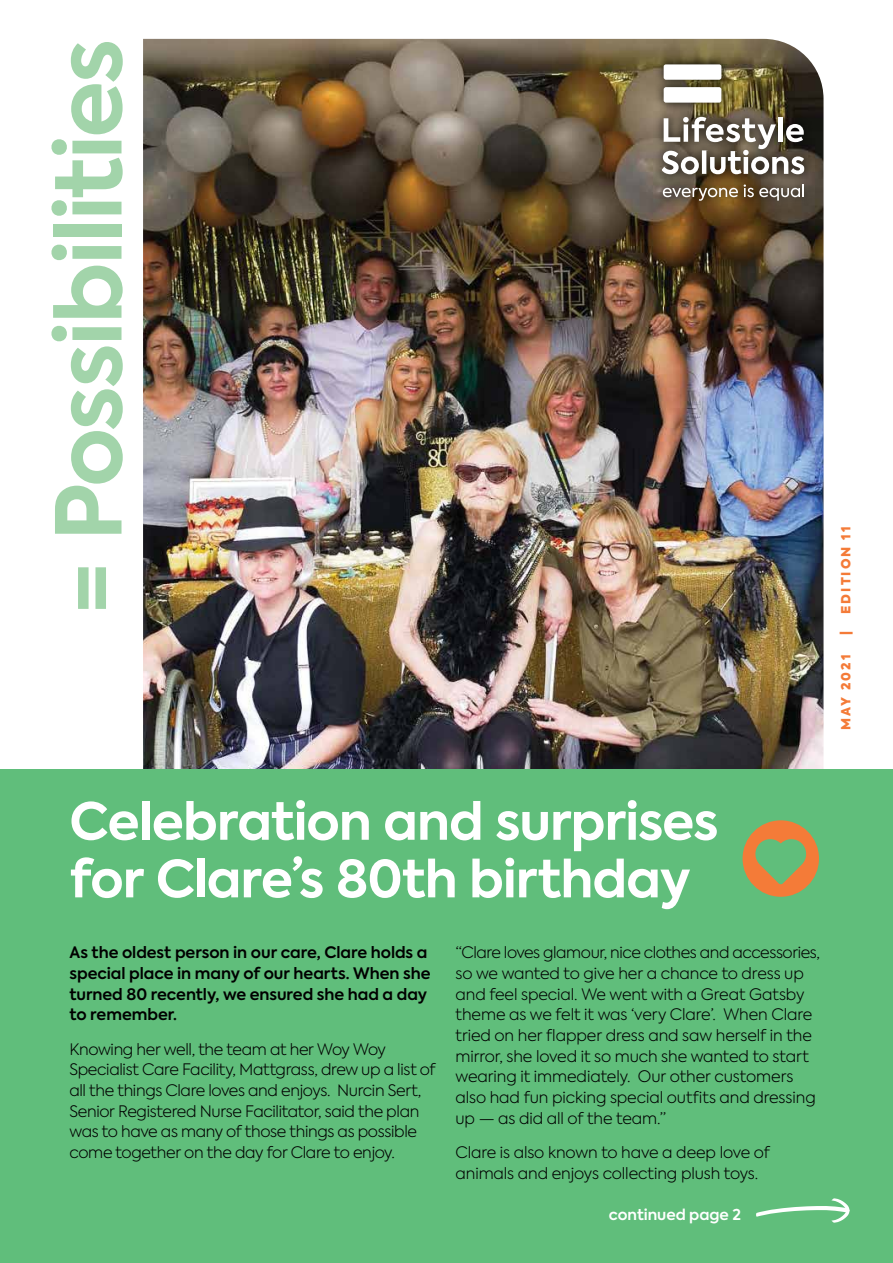
<style>
.page{position:relative;width:893px;height:1263px;background:#fff}
.page>*{position:absolute;margin:0;border:0;box-sizing:border-box;transform-origin:0 0}
.t1{font:700 90px "Axiforma";letter-spacing:-.025em;color:#a2d4aa}
.t2{font:700 51px/57.6px "Axiforma";letter-spacing:-.015em;color:#fff}
.t3{font:300 15.75px/20.7px "Axiforma";letter-spacing:-.02em;color:#000}
.t4{font:600 15.75px/20.7px "Axiforma";letter-spacing:-.005em;color:#000}
.t5{font:600 15px "Axiforma";color:#fff}
.t6{font:900 12.6px "Axiforma";letter-spacing:.165em;color:#f47b38}
</style>
<div class="page">
<img style="left:143px;top:39px;width:680px;height:731px">
<div style="left:0;top:770px;width:893px;height:493px;background:#60be7b"></div>
<svg style="left:756px;top:1198px;width:93px;height:25px"></svg>
<div style="left:653px;top:54px;width:161px;height:156px;background:#000;opacity:.85"></div>
<div style="left:664px;top:64px;width:57px;height:16px;background:#fff;border-radius:2px"></div>
<div style="left:664px;top:87px;width:57px;height:16px;background:#fff;border-radius:2px"></div>
<svg style="left:662px;top:117px;width:142px;height:57px"></svg>
<svg style="left:663px;top:188px;width:75px;height:13px"></svg>
<svg style="left:744px;top:184px;width:60px;height:17px"></svg>
<svg style="left:743px;top:820px;width:76px;height:77px"></svg>
<h1 class="t1" style="left:27px;top:615px;width:577px;rotate:-90deg">= Possibilities</h1>
<p class="t6" style="left:837px;top:614px;width:89px;rotate:-90deg">EDITION 11</p>
<p class="t6" style="left:837px;top:635px;width:5px;rotate:-90deg">|</p>
<p class="t6" style="left:837px;top:730px;width:77px;rotate:-90deg">MAY 2021</p>
<h2 class="t2" style="left:69px;top:793px;width:651px">Celebration and surprises for Clare’s 80th birthday</h2>
<p class="t4" style="left:69px;top:942px;width:363px">As the oldest person in our care, Clare holds a special place in many of our hearts. When she turned 80 recently, we ensured she had a day to remember.</p>
<p class="t3" style="left:69px;top:1038px;width:368px">Knowing her well, the team at her Woy Woy Specialist Care Facility, Mattgrass, drew up a list of all the things Clare loves and enjoys. Nurcin Sert, Senior Registered Nurse Facilitator, said the plan was to have as many of those things as possible come together on the day for Clare to enjoy.</p>
<p class="t3" style="left:455px;top:942px;width:366px">“Clare loves glamour, nice clothes and accessories, so we wanted to give her a chance to dress up and feel special. We went with a Great Gatsby theme as we felt it was ‘very Clare’. When Clare tried on her flapper dress and saw herself in the mirror, she loved it so much she wanted to start wearing it immediately. Our other customers also had fun picking special outfits and dressing up — as did all of the team.”</p>
<p class="t3" style="left:455px;top:1142px;width:316px">Clare is also known to have a deep love of animals and enjoys collecting plush toys.</p>
<p class="t5" style="left:609px;top:1204px;width:134px">continued page 2</p>
</div>
